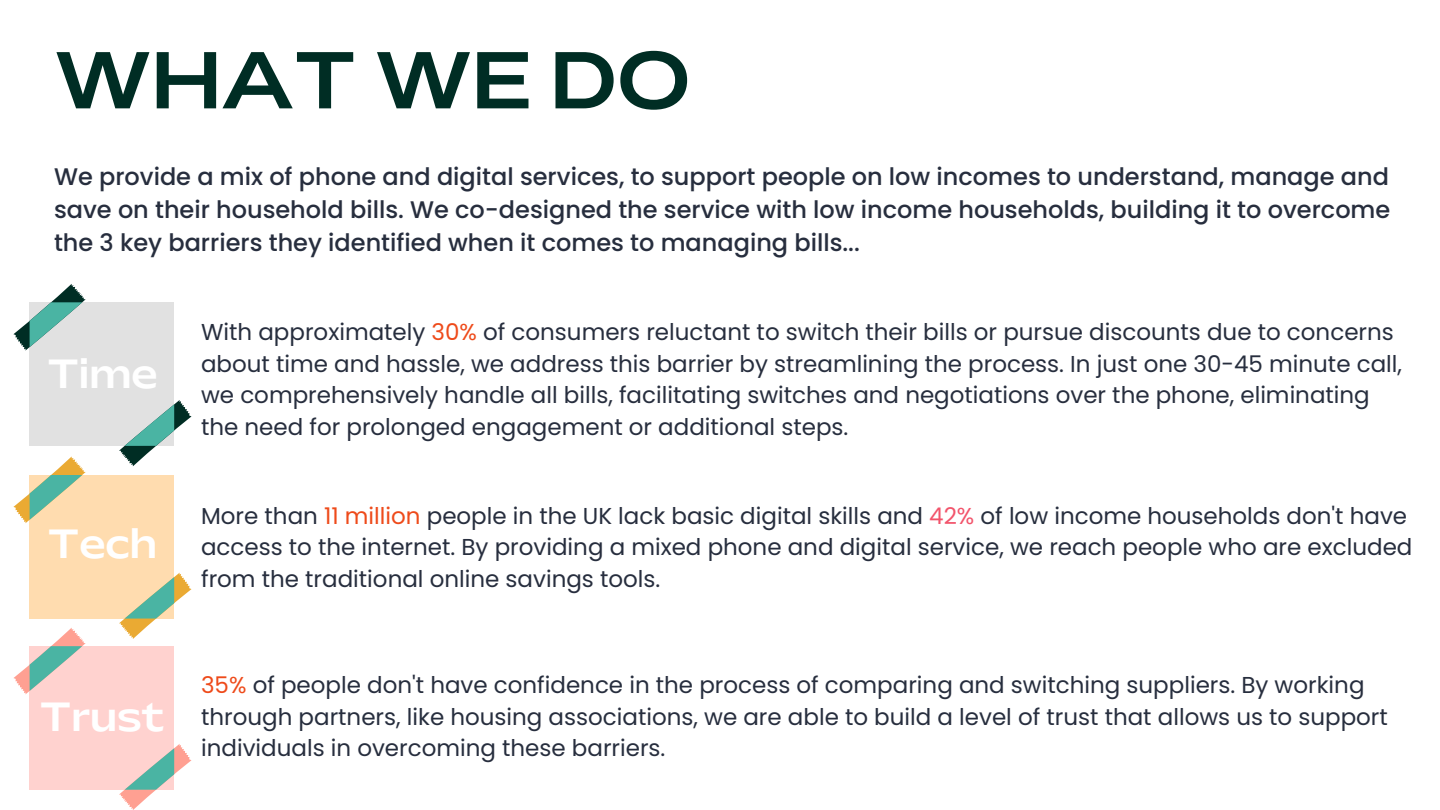
<style>
.page{position:relative;width:1440px;height:810px;background:#fff}
.page>*{position:absolute;margin:0;border:0;box-sizing:border-box;transform-origin:0 0}
.t1{font:75px "Mattone 150";color:#002d24}
.t2{font:38px "Mattone 150";color:#fff}
.t3{font:500 24px/33px "Poppins";color:#272e3e;text-align:justify}
.t4{font:23px/31.5px "Poppins";color:#272e3e}
.s1{color:#ee4a1a}
.s2{color:#f2546b}
</style>
<div class="page">
<div style="left:30px;top:646px;width:144px;height:144px;background:#ffd2cf"></div>
<svg style="left:13px;top:628px;width:73px;height:67px"></svg>
<svg style="left:119px;top:744px;width:73px;height:66px"></svg>
<div style="left:30px;top:475px;width:144px;height:144px;background:#ffdcaf"></div>
<svg style="left:13px;top:457px;width:73px;height:67px"></svg>
<svg style="left:119px;top:572px;width:73px;height:67px"></svg>
<div style="left:30px;top:302px;width:144px;height:144px;background:#e1e1e1"></div>
<svg style="left:13px;top:284px;width:73px;height:67px"></svg>
<svg style="left:119px;top:400px;width:73px;height:66px"></svg>
<p class="t1" style="left:54px;top:49px;width:638px">WHAT WE DO</p>
<p class="t3" style="left:54px;top:161px;width:1338px">We provide a mix of phone and digital services, to support people on low incomes to understand, manage and save on their household bills. We co-designed the service with low income households, building it to overcome the 3 key barriers they identified when it comes to managing bills...</p>
<p class="t2" style="left:47px;top:358px;width:112px">Time</p>
<p class="t2" style="left:48px;top:528px;width:111px">Tech</p>
<p class="t2" style="left:40px;top:701px;width:127px">Trust</p>
<p class="t4" style="left:201px;top:317px;width:1203px">With approximately <span class="s1">30%</span> of consumers reluctant to switch their bills or pursue discounts due to concerns about time and hassle, we address this barrier by streamlining the process. In just one 30-45 minute call, we comprehensively handle all bills, facilitating switches and negotiations over the phone, eliminating the need for prolonged engagement or additional steps.</p>
<p class="t4" style="left:201px;top:500px;width:1213px">More than <span class="s1">11 million</span> people in the UK lack basic digital skills and <span class="s2">42%</span> of low income households don't have access to the internet. By providing a mixed phone and digital service, we reach people who are excluded from the traditional online savings tools.</p>
<p class="t4" style="left:201px;top:669px;width:1188px"><span class="s1">35%</span> of people don't have confidence in the process of comparing and switching suppliers. By working through partners, like housing associations, we are able to build a level of trust that allows us to support individuals in overcoming these barriers.</p>
</div>
